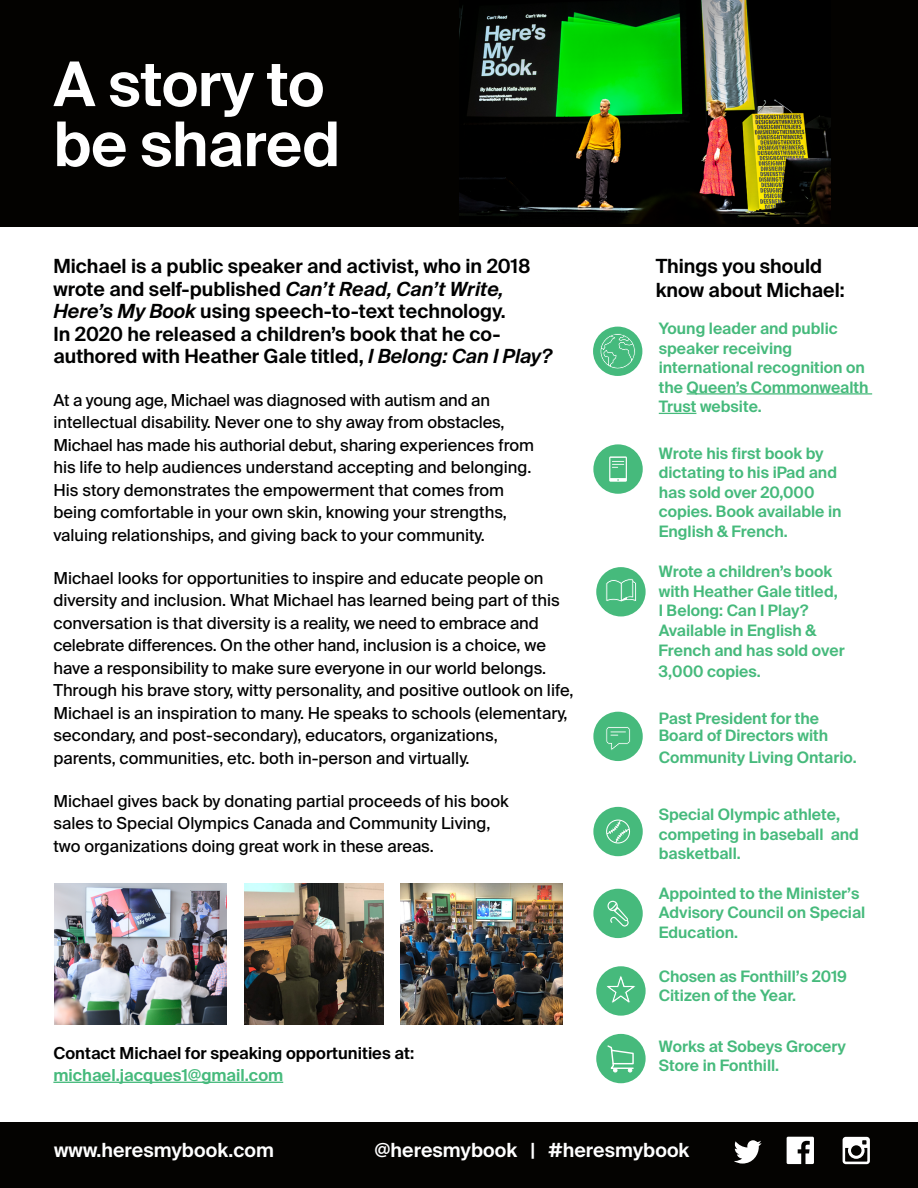
<style>
.page{position:relative;width:918px;height:1188px;background:#fff}
.page>*{position:absolute;margin:0;border:0;box-sizing:border-box;transform-origin:0 0}
.t1{font:600 61.5px/60px "Suisse Intl";letter-spacing:-.01em;color:#fff}
.t2{font:600 19.5px/22.5px "Suisse Intl";color:#000101}
.t3{font:600 19.5px "Suisse Intl";color:#fff}
.t4{font:16.5px/22.5px "Suisse Intl";color:#000101}
.t5{font:600 16.5px/22.5px "Suisse Intl";color:#000}
.t6{font:600 15.75px/19.5px "Suisse Intl";color:#46ba7c}
.s1{font-style:italic}
.s2{color:#46ba7c}
</style>
<div class="page">
<img style="left:54px;top:884px;width:173px;height:141px">
<div style="left:0;top:1122px;width:918px;height:66px;background:#040301"></div>
<div style="left:0;top:0;width:918px;height:227px;background:#030200"></div>
<hr style="left:687px;top:393px;width:185px;height:2px;background:#46ba7c">
<hr style="left:659px;top:413px;width:37px;height:1px;background:#46ba7c">
<div style="left:596px;top:1034px;width:50px;height:49px;background:#46ba7c;border-radius:50%"></div>
<svg style="left:607px;top:1045px;width:27px;height:27px"></svg>
<div style="left:593px;top:444px;width:50px;height:50px;background:#46ba7c;border-radius:50%"></div>
<svg style="left:609px;top:456px;width:18px;height:26px"></svg>
<div style="left:593px;top:889px;width:50px;height:49px;background:#46ba7c;border-radius:50%"></div>
<svg style="left:607px;top:901px;width:22px;height:26px"></svg>
<div style="left:593px;top:712px;width:50px;height:49px;background:#46ba7c;border-radius:50%"></div>
<svg style="left:606px;top:727px;width:25px;height:23px"></svg>
<svg style="left:843px;top:1137px;width:27px;height:27px"></svg>
<svg style="left:734px;top:1140px;width:28px;height:24px"></svg>
<svg style="left:787px;top:1137px;width:27px;height:27px"></svg>
<img style="left:459px;top:0;width:372px;height:224px">
<img style="left:244px;top:884px;width:139px;height:141px">
<img style="left:400px;top:884px;width:162px;height:141px">
<div style="left:593px;top:807px;width:50px;height:49px;background:#46ba7c;border-radius:50%"></div>
<svg style="left:606px;top:820px;width:24px;height:24px"></svg>
<div style="left:593px;top:327px;width:49px;height:49px;background:#45ba7d;border-radius:50%"></div>
<svg style="left:600px;top:333px;width:36px;height:38px"></svg>
<hr style="left:53px;top:1082px;width:230px;height:1px;background:#46ba7c">
<div style="left:596px;top:966px;width:50px;height:50px;background:#46ba7c;border-radius:50%"></div>
<div style="left:596px;top:567px;width:50px;height:49px;background:#46ba7c;border-radius:50%"></div>
<svg style="left:607px;top:976px;width:28px;height:27px"></svg>
<svg style="left:606px;top:579px;width:31px;height:23px"></svg>
<p class="t1" style="left:53px;top:55px;width:288px">A story to be shared</p>
<p class="t2" style="left:53px;top:255px;width:500px">Michael is a public speaker and activist, who in 2018 wrote and self-published <span class="s1">Can’t Read, Can’t Write, Here’s My Book</span> using speech-to-text technology.<br>In 2020 he released a children’s book that he co&shy;authored with Heather Gale titled, <span class="s1">I Belong: Can I Play?</span></p>
<p class="t4" style="left:53px;top:389px;width:482px">At a young age, Michael was diagnosed with autism and an intellectual disability. Never one to shy away from obstacles, Michael has made his authorial debut, sharing experiences from his life to help audiences understand accepting and belonging.<br>His story demonstrates the empowerment that comes from being comfortable in your own skin, knowing your strengths, valuing relationships, and giving back to your community.</p>
<p class="t4" style="left:53px;top:567px;width:522px">Michael looks for opportunities to inspire and educate people on diversity and inclusion. What Michael has learned being part of this conversation is that diversity is a reality, we need to embrace and celebrate differences. On the other hand, inclusion is a choice, we have a responsibility to make sure everyone in our world belongs.<br>Through his brave story, witty personality, and positive outlook on life, Michael is an inspiration to many. He speaks to schools (elementary, secondary, and post-secondary), educators, organizations,<br>parents, communities, etc. both in-person and virtually.</p>
<p class="t4" style="left:53px;top:790px;width:457px">Michael gives back by donating partial proceeds of his book sales to Special Olympics Canada and Community Living, two organizations doing great work in these areas.</p>
<p class="t5" style="left:53px;top:1042px;width:362px">Contact Michael for speaking opportunities at: <span class="s2">michael.jacques1@gmail.com</span></p>
<p class="t2" style="left:656px;top:254px;width:190px;line-height:24px">Things you should know about Michael:</p>
<p class="t6" style="left:659px;top:319px;width:211px">Young leader and public speaker receiving international recognition on the Queen’s Commonwealth<br>Trust website.</p>
<p class="t6" style="left:659px;top:443px;width:184px">Wrote his first book by dictating to his iPad and has sold over 20,000 copies. Book available in<br>English &amp; French.</p>
<p class="t6" style="left:659px;top:561px;width:188px;line-height:20.1px">Wrote a children’s book with Heather Gale titled,<br>I Belong: Can I Play?<br>Available in English &amp;<br>French and has sold over<br>3,000 copies.</p>
<p class="t6" style="left:659px;top:709px;width:171px;line-height:17.7px">Past President for the<br>Board of Directors with</p>
<p class="t6" style="left:659px;top:747px;width:200px">Community Living Ontario.</p>
<p class="t6" style="left:659px;top:805px;width:202px">Special Olympic athlete, competing in baseball and basketball.</p>
<p class="t6" style="left:659px;top:884px;width:208px">Appointed to the Minister’s<br>Advisory Council on Special<br>Education.</p>
<p class="t6" style="left:659px;top:967px;width:190px">Chosen as Fonthill’s 2019<br>Citizen of the Year.</p>
<p class="t6" style="left:659px;top:1036px;width:189px">Works at Sobeys Grocery<br>Store in Fonthill.</p>
<p class="t3" style="left:54px;top:1139px;width:221px">www.heresmybook.com</p>
<p class="t3" style="left:375px;top:1139px;width:316px">@heresmybook | #heresmybook</p>
</div>
